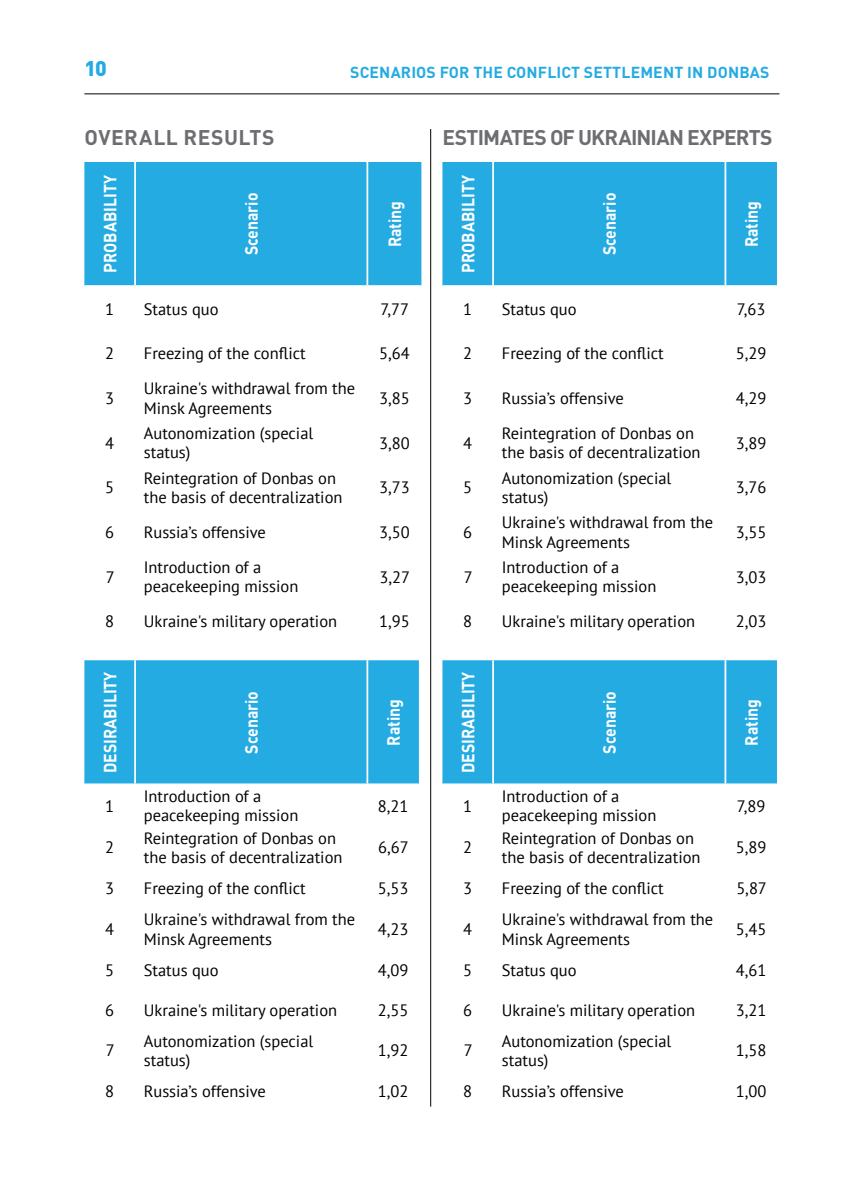
<style>
.page{position:relative;width:844px;height:1191px;background:#fff}
.page>*{position:absolute;margin:0;border:0;box-sizing:border-box;transform-origin:0 0}
.Подгаз_серый{font:700 21px "DIN Pro";letter-spacing:-.025em;color:#6d6e71}
.Подгаз_серый-2{font:700 21px "DIN Pro";letter-spacing:.02em;color:#6d6e71}
.t1{font:900 21px "DIN Pro";color:#24abe2}
.Таблица_шапка{font:700 17.5px "DIN Pro";color:#fff;scale:.9 1}
.Таблица{font:16.45px/19.2px "PT Sans";color:#000}
.t2{font:700 15.75px "DIN Pro";letter-spacing:.01em;color:#24abe2}
</style>
<div class="page">
<hr style="left:84px;top:93px;width:695px;height:1px;background:#000">
<div style="left:84px;top:162px;width:337px;height:123px;background:#24abe2"></div>
<hr style="left:134px;top:162px;width:2px;height:123px;background:#fff">
<hr style="left:366px;top:162px;width:2px;height:123px;background:#fff">
<div style="left:84px;top:660px;width:335px;height:123px;background:#24abe2"></div>
<hr style="left:134px;top:660px;width:2px;height:123px;background:#fff">
<hr style="left:366px;top:660px;width:2px;height:123px;background:#fff">
<div style="left:442px;top:162px;width:334px;height:123px;background:#24abe2"></div>
<hr style="left:492px;top:162px;width:2px;height:123px;background:#fff">
<hr style="left:724px;top:162px;width:2px;height:123px;background:#fff">
<div style="left:442px;top:660px;width:334px;height:123px;background:#24abe2"></div>
<hr style="left:492px;top:660px;width:2px;height:123px;background:#fff">
<hr style="left:724px;top:660px;width:2px;height:123px;background:#fff">
<hr style="left:430px;top:129px;width:1px;height:977px;background:#000">
<p class="t1" style="left:84px;top:54px;width:24px">10</p>
<p class="t2" style="left:350px;top:62px;width:420px">SCENARIOS FOR THE CONFLICT SETTLEMENT IN DONBAS</p>
<p class="Подгаз_серый-2" style="left:84px;top:123px;width:192px">OVERALL RESULTS</p>
<p class="Таблица_шапка" style="left:98px;top:273px;width:110px;rotate:-90deg">PROBABILITY</p>
<p class="Таблица_шапка" style="left:239px;top:255px;width:71px;rotate:-90deg">Scenario</p>
<p class="Таблица_шапка" style="left:383px;top:247px;width:53px;rotate:-90deg">Rating</p>
<p class="Таблица" style="left:105px;top:299px;width:10px">1</p>
<p class="Таблица" style="left:144px;top:299px;width:76px">Status quo</p>
<p class="Таблица" style="left:380px;top:299px;width:30px">7,77</p>
<p class="Таблица" style="left:105px;top:343px;width:10px">2</p>
<p class="Таблица" style="left:144px;top:343px;width:163px">Freezing of the conflict</p>
<p class="Таблица" style="left:379px;top:343px;width:32px">5,64</p>
<p class="Таблица" style="left:105px;top:388px;width:10px">3</p>
<p class="Таблица" style="left:144px;top:379px;width:213px">Ukraine's withdrawal from the<br>Minsk Agreements</p>
<p class="Таблица" style="left:379px;top:388px;width:32px">3,85</p>
<p class="Таблица" style="left:105px;top:433px;width:10px">4</p>
<p class="Таблица" style="left:144px;top:423px;width:171px">Autonomization (special status)</p>
<p class="Таблица" style="left:379px;top:433px;width:32px">3,80</p>
<p class="Таблица" style="left:105px;top:477px;width:10px">5</p>
<p class="Таблица" style="left:144px;top:468px;width:200px">Reintegration of Donbas on the basis of decentralization</p>
<p class="Таблица" style="left:379px;top:477px;width:32px">3,73</p>
<p class="Таблица" style="left:105px;top:522px;width:10px">6</p>
<p class="Таблица" style="left:144px;top:522px;width:123px">Russia’s offensive</p>
<p class="Таблица" style="left:379px;top:522px;width:32px">3,50</p>
<p class="Таблица" style="left:106px;top:567px;width:10px">7</p>
<p class="Таблица" style="left:144px;top:557px;width:156px">Introduction of a peacekeeping mission</p>
<p class="Таблица" style="left:379px;top:567px;width:32px">3,27</p>
<p class="Таблица" style="left:105px;top:611px;width:10px">8</p>
<p class="Таблица" style="left:144px;top:611px;width:195px">Ukraine's military operation</p>
<p class="Таблица" style="left:379px;top:611px;width:32px">1,95</p>
<p class="Таблица_шапка" style="left:98px;top:773px;width:114px;rotate:-90deg">DESIRABILITY</p>
<p class="Таблица_шапка" style="left:239px;top:753px;width:71px;rotate:-90deg">Scenario</p>
<p class="Таблица_шапка" style="left:381px;top:745px;width:53px;rotate:-90deg">Rating</p>
<p class="Таблица" style="left:105px;top:796px;width:10px">1</p>
<p class="Таблица" style="left:144px;top:786px;width:156px">Introduction of a peacekeeping mission</p>
<p class="Таблица" style="left:378px;top:796px;width:32px">8,21</p>
<p class="Таблица" style="left:105px;top:837px;width:10px">2</p>
<p class="Таблица" style="left:144px;top:828px;width:200px">Reintegration of Donbas on the basis of decentralization</p>
<p class="Таблица" style="left:378px;top:837px;width:32px">6,67</p>
<p class="Таблица" style="left:105px;top:878px;width:10px">3</p>
<p class="Таблица" style="left:144px;top:878px;width:163px">Freezing of the conflict</p>
<p class="Таблица" style="left:378px;top:878px;width:32px">5,53</p>
<p class="Таблица" style="left:105px;top:919px;width:10px">4</p>
<p class="Таблица" style="left:144px;top:909px;width:213px">Ukraine's withdrawal from the<br>Minsk Agreements</p>
<p class="Таблица" style="left:378px;top:919px;width:32px">4,23</p>
<p class="Таблица" style="left:105px;top:960px;width:10px">5</p>
<p class="Таблица" style="left:144px;top:960px;width:76px">Status quo</p>
<p class="Таблица" style="left:378px;top:960px;width:32px">4,09</p>
<p class="Таблица" style="left:105px;top:999px;width:10px">6</p>
<p class="Таблица" style="left:144px;top:999px;width:195px">Ukraine's military operation</p>
<p class="Таблица" style="left:378px;top:999px;width:32px">2,55</p>
<p class="Таблица" style="left:106px;top:1040px;width:10px">7</p>
<p class="Таблица" style="left:144px;top:1030px;width:171px">Autonomization (special status)</p>
<p class="Таблица" style="left:378px;top:1040px;width:32px">1,92</p>
<p class="Таблица" style="left:105px;top:1081px;width:10px">8</p>
<p class="Таблица" style="left:144px;top:1081px;width:123px">Russia’s offensive</p>
<p class="Таблица" style="left:378px;top:1081px;width:32px">1,02</p>
<p class="Подгаз_серый" style="left:442px;top:123px;width:331px">ESTIMATES OF UKRAINIAN EXPERTS</p>
<p class="Таблица_шапка" style="left:456px;top:273px;width:110px;rotate:-90deg">PROBABILITY</p>
<p class="Таблица_шапка" style="left:597px;top:255px;width:71px;rotate:-90deg">Scenario</p>
<p class="Таблица_шапка" style="left:739px;top:247px;width:53px;rotate:-90deg">Rating</p>
<p class="Таблица" style="left:463px;top:299px;width:10px">1</p>
<p class="Таблица" style="left:501px;top:299px;width:76px">Status quo</p>
<p class="Таблица" style="left:736px;top:299px;width:30px">7,63</p>
<p class="Таблица" style="left:463px;top:343px;width:10px">2</p>
<p class="Таблица" style="left:501px;top:343px;width:163px">Freezing of the conflict</p>
<p class="Таблица" style="left:735px;top:343px;width:32px">5,29</p>
<p class="Таблица" style="left:463px;top:388px;width:10px">3</p>
<p class="Таблица" style="left:501px;top:388px;width:123px">Russia’s offensive</p>
<p class="Таблица" style="left:735px;top:388px;width:32px">4,29</p>
<p class="Таблица" style="left:463px;top:433px;width:10px">4</p>
<p class="Таблица" style="left:501px;top:423px;width:200px">Reintegration of Donbas on the basis of decentralization</p>
<p class="Таблица" style="left:735px;top:433px;width:32px">3,89</p>
<p class="Таблица" style="left:463px;top:477px;width:10px">5</p>
<p class="Таблица" style="left:501px;top:468px;width:171px">Autonomization (special status)</p>
<p class="Таблица" style="left:735px;top:477px;width:32px">3,76</p>
<p class="Таблица" style="left:463px;top:522px;width:10px">6</p>
<p class="Таблица" style="left:501px;top:512px;width:213px">Ukraine's withdrawal from the<br>Minsk Agreements</p>
<p class="Таблица" style="left:735px;top:522px;width:32px">3,55</p>
<p class="Таблица" style="left:463px;top:567px;width:10px">7</p>
<p class="Таблица" style="left:501px;top:557px;width:156px">Introduction of a peacekeeping mission</p>
<p class="Таблица" style="left:735px;top:567px;width:32px">3,03</p>
<p class="Таблица" style="left:463px;top:611px;width:10px">8</p>
<p class="Таблица" style="left:501px;top:611px;width:195px">Ukraine's military operation</p>
<p class="Таблица" style="left:735px;top:611px;width:32px">2,03</p>
<p class="Таблица_шапка" style="left:456px;top:773px;width:114px;rotate:-90deg">DESIRABILITY</p>
<p class="Таблица_шапка" style="left:597px;top:753px;width:71px;rotate:-90deg">Scenario</p>
<p class="Таблица_шапка" style="left:739px;top:745px;width:53px;rotate:-90deg">Rating</p>
<p class="Таблица" style="left:463px;top:796px;width:10px">1</p>
<p class="Таблица" style="left:501px;top:786px;width:156px">Introduction of a peacekeeping mission</p>
<p class="Таблица" style="left:736px;top:796px;width:30px">7,89</p>
<p class="Таблица" style="left:463px;top:837px;width:10px">2</p>
<p class="Таблица" style="left:501px;top:828px;width:200px">Reintegration of Donbas on the basis of decentralization</p>
<p class="Таблица" style="left:735px;top:837px;width:32px">5,89</p>
<p class="Таблица" style="left:463px;top:878px;width:10px">3</p>
<p class="Таблица" style="left:501px;top:878px;width:163px">Freezing of the conflict</p>
<p class="Таблица" style="left:736px;top:878px;width:32px">5,87</p>
<p class="Таблица" style="left:463px;top:919px;width:10px">4</p>
<p class="Таблица" style="left:501px;top:909px;width:213px">Ukraine's withdrawal from the<br>Minsk Agreements</p>
<p class="Таблица" style="left:735px;top:919px;width:32px">5,45</p>
<p class="Таблица" style="left:463px;top:960px;width:10px">5</p>
<p class="Таблица" style="left:501px;top:960px;width:76px">Status quo</p>
<p class="Таблица" style="left:735px;top:960px;width:32px">4,61</p>
<p class="Таблица" style="left:463px;top:999px;width:10px">6</p>
<p class="Таблица" style="left:501px;top:999px;width:195px">Ukraine's military operation</p>
<p class="Таблица" style="left:735px;top:999px;width:32px">3,21</p>
<p class="Таблица" style="left:463px;top:1040px;width:10px">7</p>
<p class="Таблица" style="left:501px;top:1030px;width:171px">Autonomization (special status)</p>
<p class="Таблица" style="left:735px;top:1040px;width:32px">1,58</p>
<p class="Таблица" style="left:463px;top:1081px;width:10px">8</p>
<p class="Таблица" style="left:501px;top:1081px;width:123px">Russia’s offensive</p>
<p class="Таблица" style="left:735px;top:1081px;width:32px">1,00</p>
</div>
